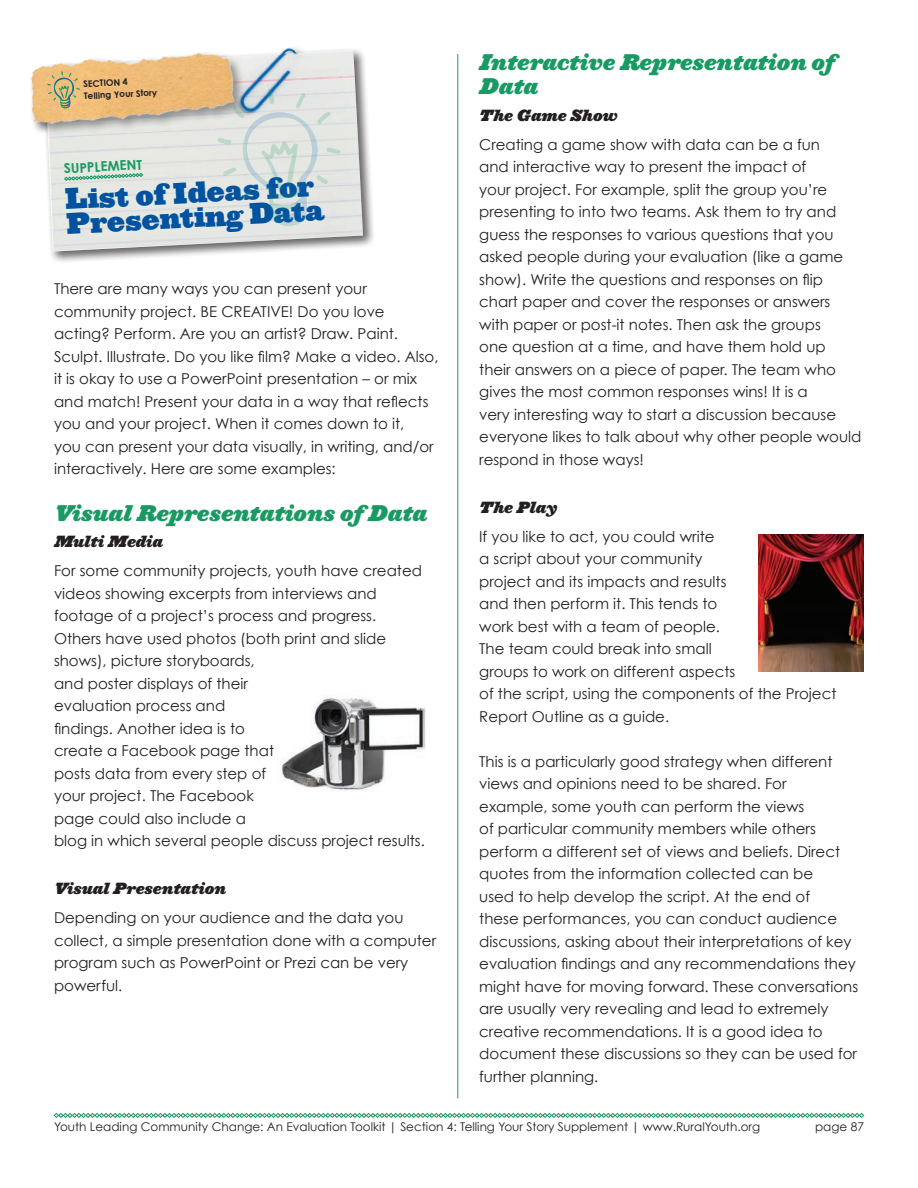
<style>
.page{position:relative;width:918px;height:1188px;background:#fff}
.page>*{position:absolute;margin:0;border:0;box-sizing:border-box;transform-origin:0 0}
.t1{font:27.6px/24.5px "Ziggurat HTF Black";color:#0153a0}
.t2{font:21px/24px "Ziggurat HTF Black Italic";color:#199a63}
.t3{font:15px/22.5px "Century Gothic";color:#231f20}
.t4{font:15px "Ziggurat HTF Black Italic";color:#231f20}
.t5{font:700 13.5px "Century Gothic";color:#199a63}
.t6{font:12px "Century Gothic";color:#231f20}
.t7{font:700 9px/12px "Century Gothic";color:#231f20}
</style>
<div class="page">
<hr style="left:457px;top:54px;width:1px;height:1044px;background:#199a63">
<svg style="left:54px;top:1113px;width:810px;height:5px"></svg>
<div style="left:42px;top:45px;width:333px;height:219px;background:#231f20;opacity:.45"></div>
<div style="left:29px;top:51px;width:218px;height:86px;background:#231f20;opacity:.45"></div>
<svg style="left:47px;top:71px;width:33px;height:38px"></svg>
<svg style="left:64px;top:173px;width:79px;height:8px"></svg>
<svg style="left:217px;top:88px;width:124px;height:139px;background:#d8dddb"></svg>
<img style="left:281px;top:696px;width:145px;height:96px">
<img style="left:758px;top:535px;width:106px;height:136px">
<p class="t7" style="left:83px;top:78px;width:75px;rotate:-3deg">Section 4<br>Telling Your Story</p>
<p class="t5" style="left:63px;top:160px;width:10px;rotate:-3deg">supp</p>
<p class="t5" style="left:94px;top:158px;width:49px;rotate:-3deg">lement</p>
<h1 class="t1" style="left:65px;top:187px;width:259px;rotate:-3deg">List of Ideas for<br>Presenting Data</h1>
<p class="t5" style="left:63px;top:160px;width:70px;rotate:-3deg">activity 1</p>
<h1 class="t1" style="left:65px;top:187px;width:183px;rotate:-3deg">Me, You, Us<br>Moment</h1>
<p class="t3" style="left:54px;top:277px;width:386px">There are many ways you can present your community project. BE CREATIVE! Do you love acting? Perform. Are you an artist? Draw. Paint.<br>Sculpt. Illustrate. Do you like film? Make a video. Also, it is okay to use a PowerPoint presentation – or mix and match! Present your data in a way that reflects you and your project. When it comes down to it,<br>you can present your data visually, in writing, and/or interactively. Here are some examples:</p>
<h2 class="t2" style="left:54px;top:501px;width:375px">Visual Representations ofData</h2>
<p class="t4" style="left:54px;top:531px;width:110px">Multi Media</p>
<p class="t3" style="left:54px;top:559px;width:372px">For some community projects, youth have created videos showing excerpts from interviews and footage of a project’s process and progress.<br>Others have used photos (both print and slide shows), picture storyboards,<br>and poster displays of their<br>evaluation process and<br>findings. Another idea is to<br>create a Facebook page that<br>posts data from every step of<br>your project. The Facebook<br>page could also include a<br>blog in which several people discuss project results.</p>
<p class="t4" style="left:54px;top:878px;width:174px">Visual Presentation</p>
<p class="t3" style="left:54px;top:906px;width:384px">Depending on your audience and the data you collect, a simple presentation done with a computer program such as PowerPoint or Prezi can be very powerful.</p>
<h2 class="t2" style="left:479px;top:50px;width:368px">Interactive Representation of<br>Data</h2>
<p class="t4" style="left:479px;top:105px;width:140px">The Game Show</p>
<p class="t3" style="left:479px;top:133px;width:384px">Creating a game show with data can be a fun<br>and interactive way to present the impact of<br>your project. For example, split the group you’re presenting to into two teams. Ask them to try and guess the responses to various questions that you asked people during your evaluation (like a game show). Write the questions and responses on flip chart paper and cover the responses or answers with paper or post-it notes. Then ask the groups<br>one question at a time, and have them hold up<br>their answers on a piece of paper. The team who gives the most common responses wins! It is a<br>very interesting way to start a discussion because everyone likes to talk about why other people would respond in those ways!</p>
<p class="t4" style="left:479px;top:497px;width:80px">The Play</p>
<p class="t3" style="left:479px;top:525px;width:359px">If you like to act, you could write<br>a script about your community<br>project and its impacts and results<br>and then perform it. This tends to<br>work best with a team of people.<br>The team could break into small<br>groups to work on different aspects<br>of the script, using the components of the Project Report Outline as a guide.</p>
<p class="t3" style="left:479px;top:750px;width:380px">This is a particularly good strategy when different views and opinions need to be shared. For example, some youth can perform the views<br>of particular community members while others perform a different set of views and beliefs. Direct quotes from the information collected can be<br>used to help develop the script. At the end of<br>these performances, you can conduct audience discussions, asking about their interpretations of key evaluation findings and any recommendations they might have for moving forward. These conversations are usually very revealing and lead to extremely creative recommendations. It is a good idea to document these discussions so they can be used for further planning.</p>
<p class="t6" style="left:54px;top:1120px;width:708px">Youth Leading Community Change: An Evaluation Toolkit | Section 4: Telling Your Story Supplement | www.RuralYouth.org</p>
<p class="t6" style="left:815px;top:1120px;width:50px">page 87</p>
</div>
